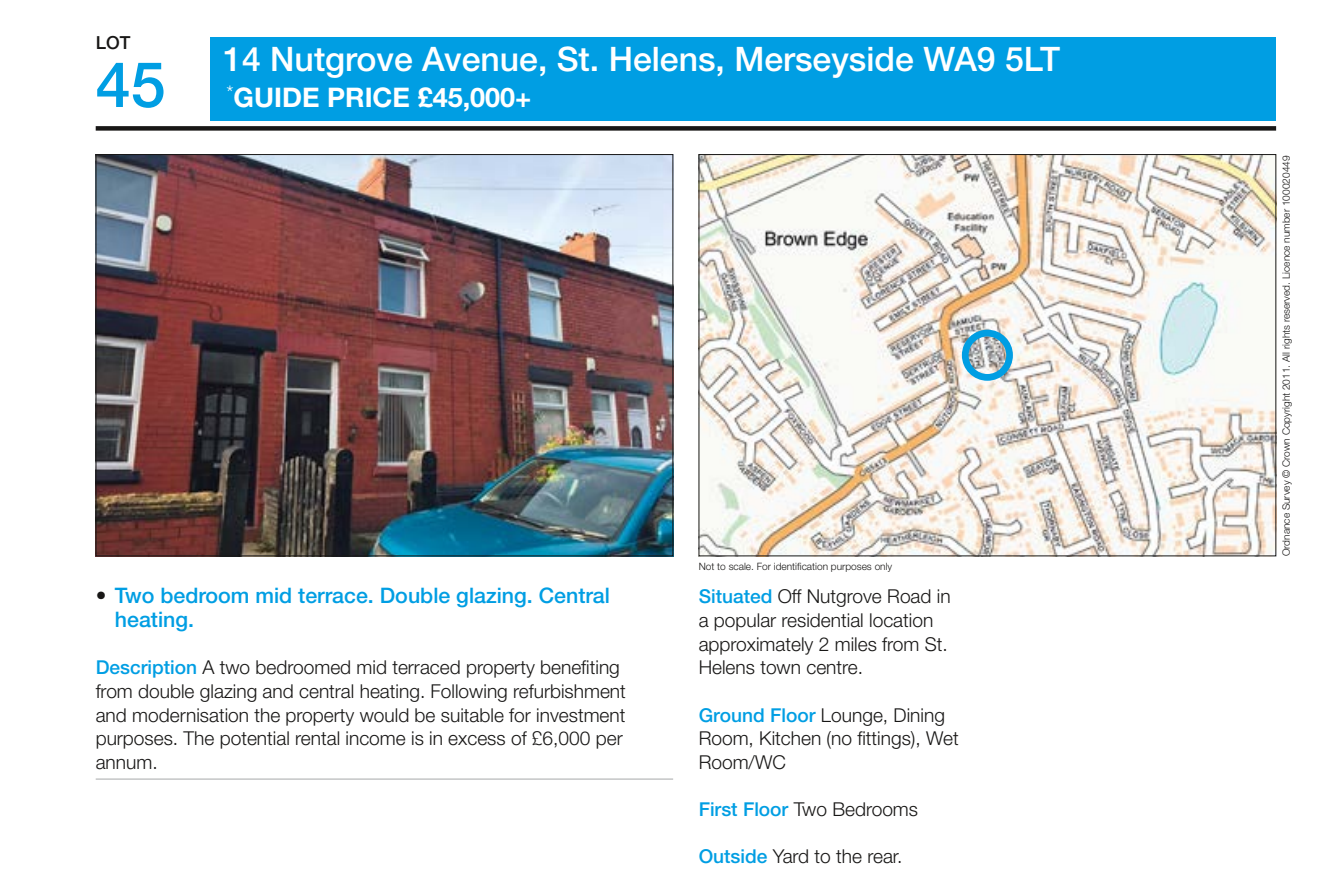
<style>
.page{position:relative;width:1338px;height:888px;background:#fff}
.page>*{position:absolute;margin:0;border:0;box-sizing:border-box;transform-origin:0 0}
.t1{font:500 63px "Helvetica Neue LT Std";color:#009ee3}
.t2{font:500 33.75px "Helvetica Neue LT Std";color:#fff}
.t3{font:700 27px "Helvetica Neue LT Std";color:#fff}
.t4{font:500 21.38px/23.6px "Helvetica Neue LT Std";color:#009ee3}
.t5{font:300 19.12px/23.6px "Helvetica Neue LT Std";color:#181716}
.t6{font:500 18px "Helvetica Neue LT Std";color:#181716}
.t7{font:300 10.12px "Helvetica Neue LT Std";color:#181716}
.s1{color:#181716}
.s2{font-weight:500;color:#009ee3}
</style>
<div class="page">
<div style="left:210px;top:37px;width:1066px;height:83px;background:#009ee3"></div>
<div style="left:96px;top:126px;width:1180px;height:5px;background:#181716"></div>
<img style="left:98px;top:156px;width:573px;height:398px">
<img style="left:700px;top:156px;width:574px;height:398px">
<hr style="left:96px;top:778px;width:577px;height:1px;background:#b1b2b3">
<div style="left:961px;top:329px;width:51px;height:51px;border:7px solid #009ee3;border-radius:50%"></div>
<p class="t6" style="left:96px;top:32px;width:36px">LOT</p>
<h1 class="t1" style="left:96px;top:47px;width:71px">45</h1>
<h2 class="t2" style="left:223px;top:39px;width:838px">14 Nutgrove Avenue, St. Helens, Merseyside WA9 5LT</h2>
<h3 class="t3" style="left:226px;top:81px;width:306px"><sup>*</sup>GUIDE PRICE £45,000+</h3>
<p class="t7" style="left:698px;top:560px;width:195px">Not to scale. For identification purposes only</p>
<p class="t4" style="left:115px;top:583px;width:496px;text-indent:-19px"><span class="s1">•</span> Two bedroom mid terrace. Double glazing. Central heating.</p>
<p class="t5" style="left:96px;top:655px;width:531px"><span class="s2">Description</span> A two bedroomed mid terraced property benefiting from double glazing and central heating. Following refurbishment and modernisation the property would be suitable for investment purposes. The potential rental income is in excess of £6,000 per annum.</p>
<p class="t5" style="left:698px;top:584px;width:253px"><span class="s2">Situated</span> Off Nutgrove Road in a popular residential location approximately 2 miles from St.<br>Helens town centre.</p>
<p class="t5" style="left:698px;top:702px;width:262px"><span class="s2">Ground Floor</span> Lounge, Dining<br>Room, Kitchen (no fittings), Wet<br>Room/WC</p>
<p class="t5" style="left:698px;top:797px;width:221px"><span class="s2">First Floor</span> Two Bedrooms</p>
<p class="t5" style="left:698px;top:844px;width:205px"><span class="s2">Outside</span> Yard to the rear.</p>
<p class="t7" style="left:1279px;top:556px;width:402px;rotate:-90deg">Ordnance Survey © Crown Copyright 2011. All rights reserved. Licence number 100020449</p>
</div>
